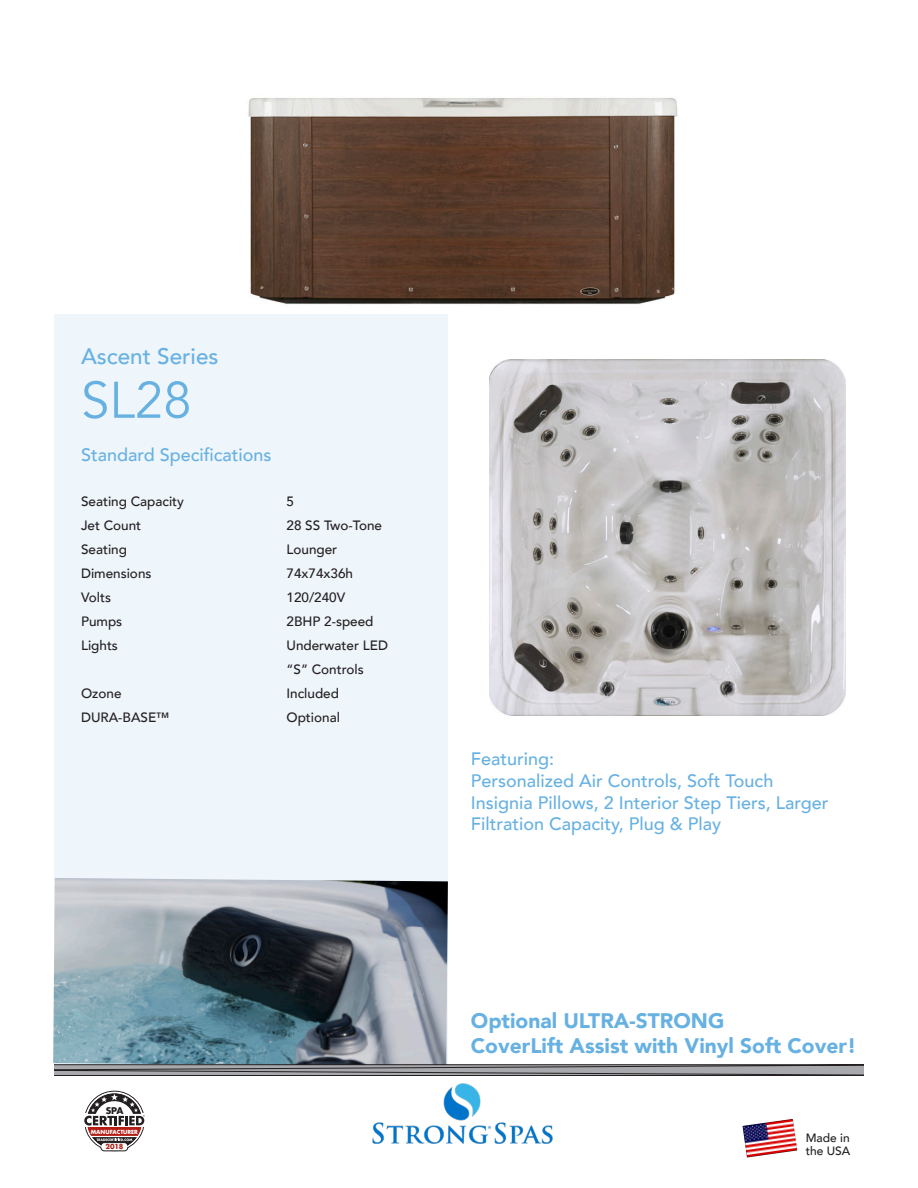
<style>
.page{position:relative;width:918px;height:1188px;background:#fff}
.page>*{position:absolute;margin:0;border:0;box-sizing:border-box;transform-origin:0 0}
.t1{font:51px "Avenir";color:#67b1e2}
.t2{font:500 22.5px "Avenir";color:#67b1e2}
.t3{font:900 21px "Avenir";color:#67b1e2}
.t4{font:500 18px/21.6px "Avenir";color:#67b1e2}
.t5{font:500 13.5px "Avenir";color:#231f20}
.t6{font:500 12px "Avenir";color:#231f20}
.t7{font:700 9px "Futura";color:#231f20}
.t8{font:700 6.75px "Futura";color:#b41d15}
.t9{font:700 5.55px "Futura";color:#fff}
</style>
<div class="page">
<div style="left:54px;top:292px;width:393px;height:774px;background:#eef5fb"></div>
<img style="left:53px;top:878px;width:395px;height:187px">
<div style="left:54px;top:54px;width:810px;height:259px;background:#fff"></div>
<img style="left:248px;top:98px;width:430px;height:207px">
<img style="left:490px;top:360px;width:355px;height:356px">
<svg style="left:54px;top:1065px;width:810px;height:11px;background:#818184"></svg>
<img style="left:372px;top:1083px;width:181px;height:61px">
<svg style="left:84px;top:1090px;width:61px;height:62px"></svg>
<img style="left:742px;top:1119px;width:55px;height:39px">
<p class="t2" style="left:81px;top:336px;width:139px">Ascent Series</p>
<p class="t1" style="left:81px;top:370px;width:112px">SL28</p>
<p class="t4" style="left:81px;top:443px;width:192px">Standard Specifications</p>
<p class="t5" style="left:81px;top:490px;width:105px">Seating Capacity</p>
<p class="t5" style="left:286px;top:490px;width:9px">5</p>
<p class="t5" style="left:81px;top:514px;width:62px">Jet Count</p>
<p class="t5" style="left:286px;top:514px;width:97px">28 SS Two-Tone</p>
<p class="t5" style="left:81px;top:538px;width:48px">Seating</p>
<p class="t5" style="left:286px;top:538px;width:52px">Lounger</p>
<p class="t5" style="left:81px;top:562px;width:72px">Dimensions</p>
<p class="t5" style="left:286px;top:562px;width:68px">74x74x36h</p>
<p class="t5" style="left:81px;top:586px;width:32px">Volts</p>
<p class="t5" style="left:286px;top:586px;width:60px">120/240V</p>
<p class="t5" style="left:81px;top:610px;width:43px">Pumps</p>
<p class="t5" style="left:286px;top:610px;width:89px">2BHP 2-speed</p>
<p class="t5" style="left:81px;top:634px;width:38px">Lights</p>
<p class="t5" style="left:286px;top:634px;width:103px">Underwater LED</p>
<p class="t5" style="left:286px;top:658px;width:79px">“S” Controls</p>
<p class="t5" style="left:81px;top:682px;width:42px">Ozone</p>
<p class="t5" style="left:286px;top:682px;width:54px">Included</p>
<p class="t5" style="left:81px;top:706px;width:90px">DURA-BASE™</p>
<p class="t5" style="left:286px;top:706px;width:55px">Optional</p>
<p class="t7" style="left:106px;top:1104px;width:19px">SPA</p>
<p class="t8" style="left:105px;top:1142px;width:19px">2018</p>
<p class="t9" style="left:91px;top:1128px;width:49px">MANUFACTURER</p>
<p class="t4" style="left:471px;top:747px;width:85px">Featuring:</p>
<p class="t4" style="left:471px;top:769px;width:359px">Personalized Air Controls, Soft Touch<br>Insignia Pillows, 2 Interior Step Tiers, Larger<br>Filtration Capacity, Plug &amp; Play</p>
<p class="t3" style="left:471px;top:1003px;width:255px">Optional ULTRA-STRONG</p>
<p class="t3" style="left:471px;top:1028px;width:387px">CoverLift Assist with Vinyl Soft Cover!</p>
<p class="t6" style="left:806px;top:1127px;width:45px">Made in</p>
<p class="t6" style="left:806px;top:1141px;width:46px">the USA</p>
</div>
